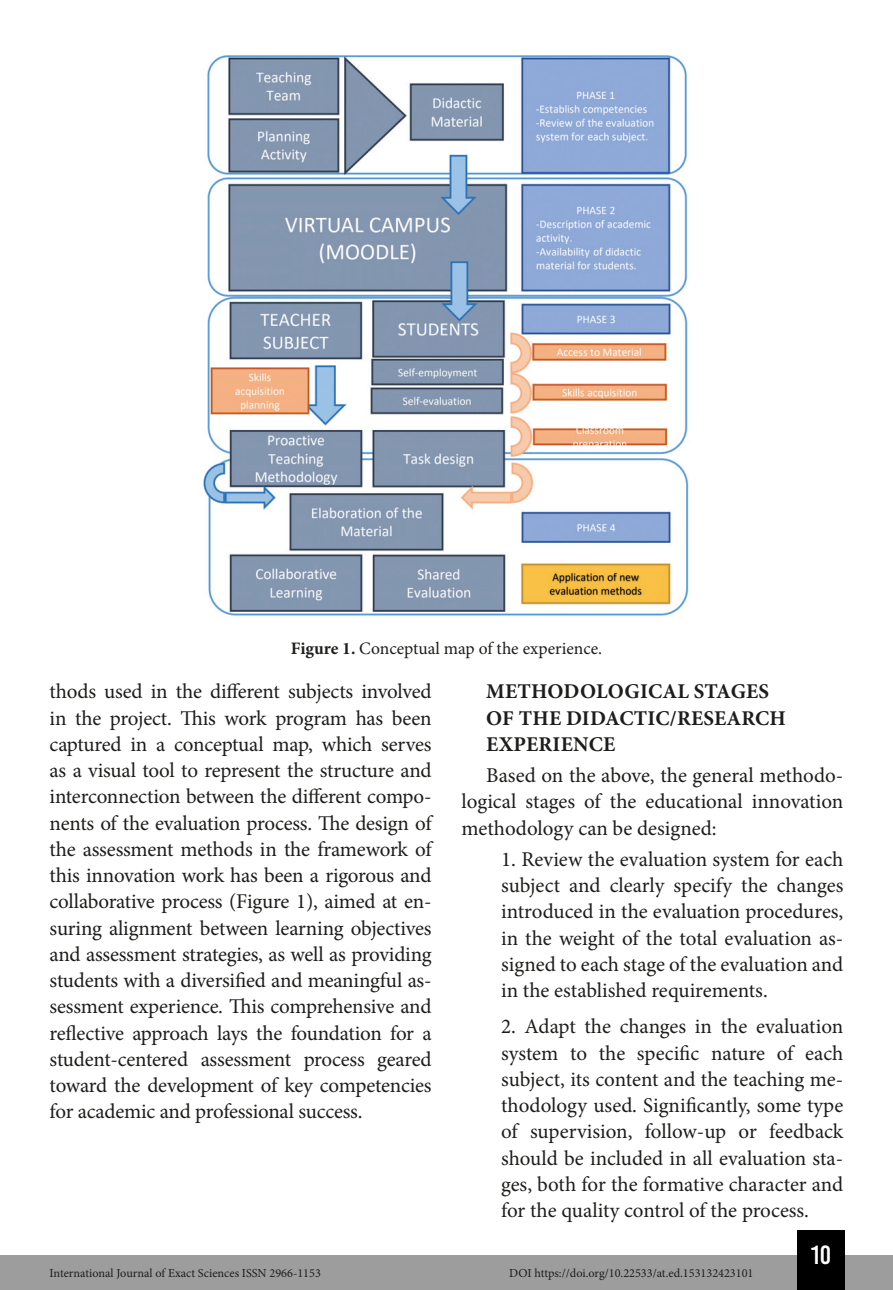
<style>
.page{position:relative;width:893px;height:1290px;background:#fff}
.page>*{position:absolute;margin:0;border:0;box-sizing:border-box;transform-origin:0 0}
.t1{font:26.25px "Bebas Kai";color:#fff}
.TXT{font:21px/26.2px "Minion Pro";letter-spacing:-.01em;color:#1d1d1b;text-align:justify}
.Lista_simples{font:21px/26.2px "Minion Pro";letter-spacing:-.005em;color:#1d1d1b;text-align:justify}
.SUB{font:700 21px/26.2px "Minion Pro";letter-spacing:.01em;color:#1d1d1b}
.Info_Imagem{font:17.5px "Minion Pro";color:#1d1d1b}
.t2{font:12.25px "Minion Pro";color:#1d1d1b}
.s1{font-weight:700}
</style>
<div class="page">
<div style="left:0;top:1255px;width:893px;height:35px;background:#9d9d9d"></div>
<div style="left:797px;top:1230px;width:48px;height:60px;background:#000"></div>
<img style="left:203px;top:55px;width:486px;height:561px">
<p class="Info_Imagem" style="left:291px;top:636px;width:313px"><span class="s1">Figure 1.</span> Conceptual map of the experience.</p>
<p class="TXT" style="left:50px;top:679px;width:384px">thods used in the different subjects involved in the project. This work program has been captured in a conceptual map, which serves as a visual tool to represent the structure and interconnection between the different compo&shy;nents of the evaluation process. The design of the assessment methods in the framework of this innovation work has been a rigorous and collaborative process (Figure 1), aimed at en&shy;suring alignment between learning objectives and assessment strategies, as well as providing students with a diversified and meaningful as&shy;sessment experience. This comprehensive and reflective approach lays the foundation for a student-centered assessment process geared toward the development of key competencies for academic and professional success.</p>
<p class="SUB" style="left:486px;top:678px;width:301px">METHODOLOGICAL STAGES<br>OF THE DIDACTIC/RESEARCH<br>EXPERIENCE</p>
<p class="TXT" style="left:461px;top:762px;width:383px;text-indent:25px">Based on the above, the general methodo&shy;logical stages of the educational innovation methodology can be designed:</p>
<p class="Lista_simples" style="left:501px;top:846px;width:344px">1. Review the evaluation system for each subject and clearly specify the changes introduced in the evaluation procedures, in the weight of the total evaluation as&shy;signed to each stage of the evaluation and in the established requirements.</p>
<p class="Lista_simples" style="left:501px;top:1013px;width:344px">2. Adapt the changes in the evaluation system to the specific nature of each subject, its content and the teaching me&shy;thodology used. Significantly, some type of supervision, follow-up or feedback should be included in all evaluation sta&shy;ges, both for the formative character and for the quality control of the process.</p>
<p class="t2" style="left:50px;top:1265px;width:273px">International Journal of Exact Sciences ISSN 2966-1153</p>
<p class="t2" style="left:509px;top:1265px;width:246px">DOI https://doi.org/10.22533/at.ed.153132423101</p>
<p class="t1" style="left:811px;top:1241px;width:22px">10</p>
</div>
